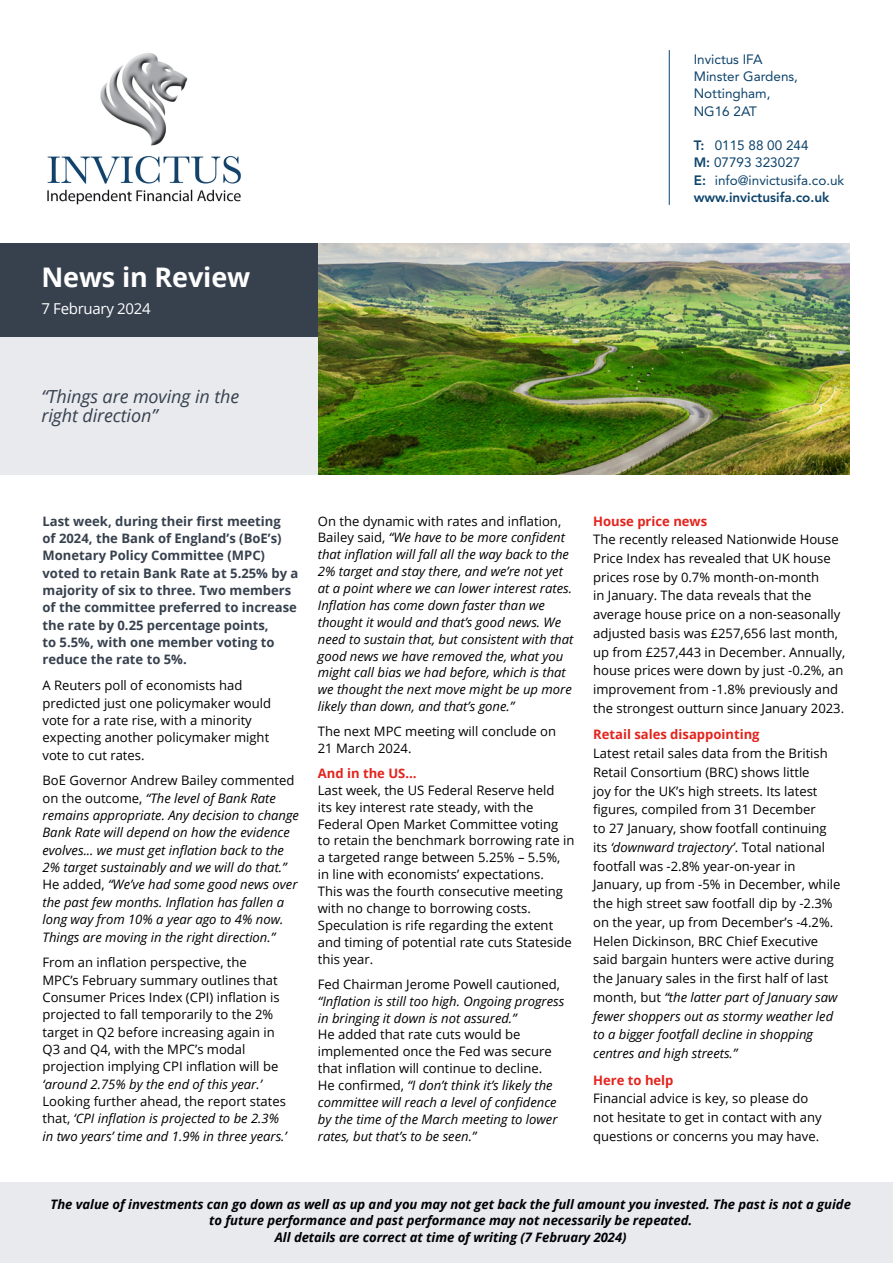
<style>
.page{position:relative;width:893px;height:1263px;background:#fff}
.page>*{position:absolute;margin:0;border:0;box-sizing:border-box;transform-origin:0 0}
.t1{font:700 27px "Open Sans";letter-spacing:-.005em;color:#fff}
.t2{font:italic 18px/19.5px "Open Sans";letter-spacing:-.005em;color:#37414e}
.t3{font:15px "Open Sans";letter-spacing:-.02em;color:#fff}
.t4{font:13.5px/17.2px "Avenir LT Std";color:#0d436b}
.t5{font:13.05px/18.8px "Open Sans";color:#000}
.t6{font:italic 13.05px/16.8px "Open Sans";color:#000}
.t7{font:700 13.05px/17.4px "Open Sans";color:#37414e}
.t8{font:italic 700 13.05px/16.5px "Open Sans";letter-spacing:-.005em;color:#000;text-align:center}
.t9{font:700 13.05px "Open Sans";color:#e2241d}
.s1{font-weight:800}
.s2{font-style:normal}
.s3{font-style:italic}
</style>
<div class="page">
<img style="left:318px;top:243px;width:531px;height:231px">
<div style="left:0;top:1182px;width:893px;height:81px;background:#e8eaee"></div>
<div style="left:0;top:337px;width:318px;height:137px;background:#e8eaee"></div>
<div style="left:0;top:243px;width:318px;height:94px;background:#37414e"></div>
<img style="left:47px;top:53px;width:194px;height:152px">
<hr style="left:669px;top:50px;width:1px;height:155px;background:#0d436b">
<h1 class="t1" style="left:41px;top:258px;width:210px">News in Review</h1>
<p class="t3" style="left:41px;top:298px;width:111px">7 February 2024</p>
<h2 class="t2" style="left:41px;top:386px;width:199px">“Things are moving in the right direction”</h2>
<p class="t4" style="left:694px;top:50px;width:106px">Invictus IFA<br>Minster Gardens,<br>Nottingham,<br>NG16 2AT</p>
<p class="t4" style="left:694px;top:137px;width:152px"><span class="s1">T:</span> 0115 88 00 244<br><span class="s1">M:</span> 07793 323027<br><span class="s1">E:</span> info@invictusifa.co.uk <span class="s1">www.invictusifa.co.uk</span></p>
<p class="t7" style="left:43px;top:512px;width:257px">Last week, during their first meeting<br>of 2024, the Bank of England’s (BoE’s)<br>Monetary Policy Committee (MPC) voted to retain Bank Rate at 5.25% by a majority of six to three. Two members of the committee preferred to increase the rate by 0.25 percentage points,<br>to 5.5%, with one member voting to reduce the rate to 5%.</p>
<p class="t5" style="left:43px;top:676px;width:230px;line-height:17.4px">A Reuters poll of economists had predicted just one policymaker would vote for a rate rise, with a minority expecting another policymaker might vote to cut rates.</p>
<p class="t6" style="left:43px;top:772px;width:258px;line-height:17.4px"><span class="s2">BoE Governor Andrew Bailey commented on the outcome,</span> “The level of Bank Rate remains appropriate. Any decision to change Bank Rate will depend on how the evidence evolves... we must get inflation back to the 2% target sustainably and we will do that.” <span class="s2">He added,</span> “We’ve had some good news over the past few months. Inflation has fallen a long way from 10% a year ago to 4% now.<br>Things are moving in the right direction.”</p>
<p class="t5" style="left:43px;top:953px;width:239px;line-height:17.4px">From an inflation perspective, the MPC’s February summary outlines that Consumer Prices Index (CPI) inflation is projected to fall temporarily to the 2% target in Q2 before increasing again in Q3 and Q4, with the MPC’s modal projection implying CPI inflation will be</p>
<p class="t6" style="left:43px;top:1075px;width:221px">‘around 2.75% by the end of this year.’</p>
<p class="t6" style="left:43px;top:1092px;width:246px;line-height:17.4px"><span class="s2">Looking further ahead, the report states that,</span> ‘CPI inflation is projected to be 2.3% in two years’ time and 1.9% in three years.’</p>
<p class="t6" style="left:318px;top:512px;width:257px"><span class="s2">On the dynamic with rates and inflation, Bailey said,</span> “We have to be more confident that inflation will fall all the way back to the 2% target and stay there, and we’re not yet at a point where we can lower interest rates.<br>Inflation has come down faster than we thought it would and that’s good news. We need to sustain that, but consistent with that good news we have removed the, what you might call bias we had before, which is that we thought the next move might be up more likely than down, and that’s gone.”</p>
<p class="t5" style="left:318px;top:723px;width:240px;line-height:17px">The next MPC meeting will conclude on<br>21 March 2024.</p>
<p class="t9" style="left:318px;top:764px;width:100px">And in the US…</p>
<p class="t5" style="left:318px;top:781px;width:258px;line-height:16.8px">Last week, the US Federal Reserve held<br>its key interest rate steady, with the Federal Open Market Committee voting<br>to retain the benchmark borrowing rate in a targeted range between 5.25% – 5.5%, in line with economists’ expectations.<br>This was the fourth consecutive meeting with no change to borrowing costs.<br>Speculation is rife regarding the extent and timing of potential rate cuts Stateside this year.</p>
<p class="t5" style="left:318px;top:974px;width:244px">Fed Chairman Jerome Powell cautioned,</p>
<p class="t6" style="left:318px;top:992px;width:248px">“Inflation is still too high. Ongoing progress in bringing it down is not assured.”</p>
<p class="t6" style="left:318px;top:1026px;width:241px"><span class="s2">He added that rate cuts would be implemented once the Fed was secure that inflation will continue to decline.<br>He confirmed,</span> “I don’t think it’s likely the committee will reach a level of confidence by the time of the March meeting to lower rates, but that’s to be seen.”</p>
<p class="t9" style="left:593px;top:512px;width:116px">House price news</p>
<p class="t5" style="left:593px;top:530px;width:254px">The recently released Nationwide House Price Index has revealed that UK house prices rose by 0.7% month-on-month<br>in January. The data reveals that the average house price on a non-seasonally adjusted basis was £257,656 last month, up from £257,443 in December. Annually, house prices were down by just -0.2%, an improvement from -1.8% previously and the strongest outturn since January 2023.</p>
<p class="t9" style="left:593px;top:725px;width:168px">Retail sales disappointing</p>
<p class="t5" style="left:593px;top:744px;width:249px">Latest retail sales data from the British Retail Consortium (BRC) shows little<br>joy for the UK’s high streets. Its latest figures, compiled from 31 December<br>to 27 January, show footfall continuing its <span class="s3">‘downward trajectory’</span>. Total national footfall was -2.8% year-on-year in January, up from -5% in December, while the high street saw footfall dip by -2.3% on the year, up from December’s -4.2%.<br>Helen Dickinson, BRC Chief Executive said bargain hunters were active during the January sales in the first half of last month, but <span class="s3">“the latter part of January saw fewer shoppers out as stormy weather led to a bigger footfall decline in shopping centres and high streets.”</span></p>
<p class="t9" style="left:593px;top:1070px;width:82px">Here to help</p>
<p class="t5" style="left:593px;top:1089px;width:230px">Financial advice is key, so please do not hesitate to get in contact with any questions or concerns you may have.</p>
<p class="t8" style="left:51px;top:1195px;width:802px">The value of investments can go down as well as up and you may not get back the full amount you invested. The past is not a guide to future performance and past performance may not necessarily be repeated.<br>All details are correct at time of writing (7 February 2024)</p>
</div>
